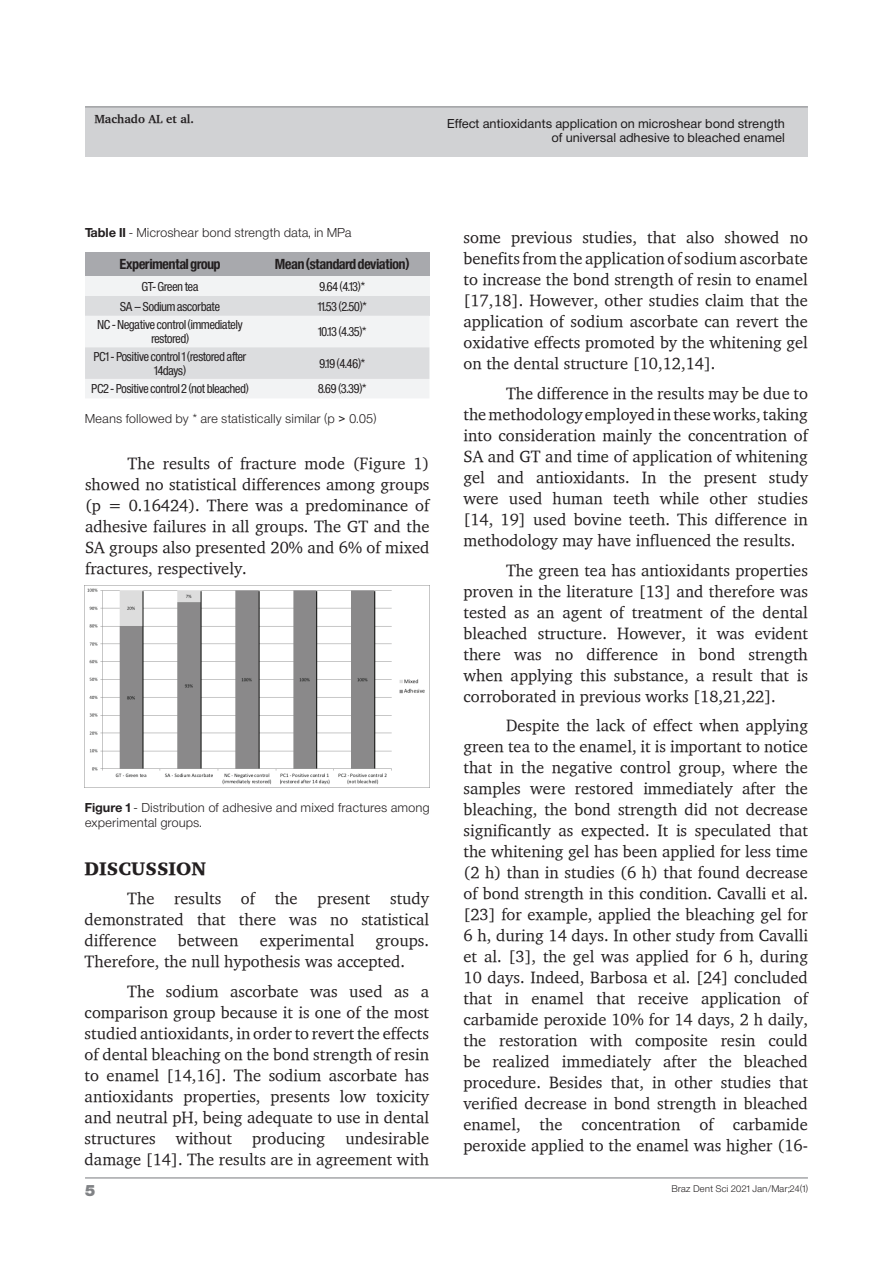
<style>
.page{position:relative;width:893px;height:1263px;background:#fff}
.page>*{position:absolute;margin:0;border:0;box-sizing:border-box;transform-origin:0 0}
.t1{font:900 18.75px "Charter";color:#231f20}
.t2{font:16.5px/21px "Charter";color:#231f20;text-align:justify}
.t3{font:15px "Sh Europa Nr 2 Ultra";color:#808285}
.t4{font:700 13.5px "Sh Europa Nr 2 Con";color:#231f20}
.t5{font:12px/13.8px "Sh Europa Nr 2 Con";color:#231f20;text-align:center}
.t6{font:12px/14.4px "Sh Europa Nr 2 Light";letter-spacing:.05em;color:#231f20}
.t7{font:12px/14.4px "Sh Europa Nr 2";letter-spacing:.05em;color:#231f20;text-align:right}
.t8{font:700 12px "Charter";color:#231f20}
.t9{font:9px "Sh Europa Nr 2 Light";letter-spacing:.05em;color:#231f20}
.s1{font-family:"Sh Europa Nr 2";font-weight:700}
.s2{font-family:"Arial"}
</style>
<div class="page">
<div style="left:85px;top:107px;width:723px;height:50px;background:#d1d2d4"></div>
<hr style="left:85px;top:106px;width:723px;height:1px;background:#808285">
<hr style="left:85px;top:1177px;width:723px;height:1px;background:#808285">
<div style="left:85px;top:252px;width:170px;height:25px;background:#a8a9ad"></div>
<div style="left:255px;top:252px;width:174px;height:25px;background:#a8a9ad"></div>
<div style="left:85px;top:277px;width:170px;height:19px;background:#f2f3f4"></div>
<div style="left:255px;top:277px;width:174px;height:19px;background:#f2f3f4"></div>
<div style="left:85px;top:296px;width:170px;height:20px;background:#dcdddf"></div>
<div style="left:255px;top:296px;width:174px;height:20px;background:#dcdddf"></div>
<svg style="left:85px;top:316px;width:344px;height:82px"></svg>
<img style="left:85px;top:586px;width:345px;height:202px">
<p class="t8" style="left:94px;top:111px;width:101px">Machado AL et al.</p>
<p class="t7" style="left:447px;top:116px;width:339px">Effect antioxidants application on microshear bond strength of universal adhesive to bleached enamel</p>
<p class="t6" style="left:85px;top:225px;width:268px"><span class="s1">Table II</span> - Microshear bond strength data, in MPa</p>
<p class="t4" style="left:120px;top:257px;width:102px">Experimental group</p>
<p class="t4" style="left:275px;top:257px;width:135px">Mean (standard deviation)</p>
<p class="t5" style="left:142px;top:280px;width:58px">GT- Green tea</p>
<p class="t5" style="left:320px;top:280px;width:47px">9.64 (4.13)*</p>
<p class="t5" style="left:120px;top:299px;width:101px">SA – Sodium ascorbate</p>
<p class="t5" style="left:318px;top:299px;width:51px">11.53 (2.50)*</p>
<p class="t5" style="left:98px;top:318px;width:146px">NC - Negative control (immediately restored)</p>
<p class="t5" style="left:318px;top:325px;width:50px">10.13 (4.35)*</p>
<p class="t5" style="left:94px;top:350px;width:154px">PC1 - Positive control 1 (restored after<br>14days)</p>
<p class="t5" style="left:319px;top:356px;width:47px">9.19 (4.46)*</p>
<p class="t5" style="left:92px;top:382px;width:158px">PC2 - Positive control 2 (not bleached)</p>
<p class="t5" style="left:318px;top:382px;width:50px">8.69 (3.39)*</p>
<p class="t6" style="left:85px;top:411px;width:293px">Means followed by * are statistically similar (p <span class="s2">&gt;</span> 0.05)</p>
<p class="t2" style="left:85px;top:452px;width:346px;text-indent:43px">The results of fracture mode (Figure 1) showed no statistical differences among groups (p = 0.16424). There was a predominance of adhesive failures in all groups. The GT and the SA groups also presented 20% and 6% of mixed fractures, respectively.</p>
<p class="t6" style="left:85px;top:801px;width:346px"><span class="s1">Figure 1</span> - Distribution of adhesive and mixed fractures among experimental groups.</p>
<p class="t1" style="left:85px;top:857px;width:123px">DISCUSSION</p>
<p class="t2" style="left:85px;top:888px;width:346px;text-indent:43px">The results of the present study demonstrated that there was no statistical difference</p>
<p class="t2" style="left:178px;top:930px;width:62px">between</p>
<p class="t2" style="left:260px;top:930px;width:96px">experimental</p>
<p class="t2" style="left:85px;top:930px;width:346px;text-indent:291px">groups.<br>Therefore, the null hypothesis was accepted.</p>
<p class="t2" style="left:85px;top:980px;width:346px;text-indent:43px">The sodium ascorbate was used as a comparison group because it is one of the most studied antioxidants, in order to revert the effects of dental bleaching on the bond strength of resin to enamel [14,16]. The sodium ascorbate has antioxidants properties, presents low toxicity and neutral pH, being adequate to use in dental structures without producing undesirable damage [14]. The results are in agreement with</p>
<p class="t2" style="left:463px;top:227px;width:346px">some previous studies, that also showed no benefits from the application of sodium ascorbate to increase the bond strength of resin to enamel [17,18]. However, other studies claim that the application of sodium ascorbate can revert the oxidative effects promoted by the whitening gel on the dental structure [10,12,14].</p>
<p class="t2" style="left:463px;top:382px;width:346px;text-indent:43px">The difference in the results may be due to the methodology employed in these works, taking into consideration mainly the concentration of SA and GT and time of application of whitening gel and antioxidants. In the present study were used human teeth while other studies [14, 19] used bovine teeth. This difference in methodology may have influenced the results.</p>
<p class="t2" style="left:463px;top:559px;width:346px;text-indent:43px">The green tea has antioxidants properties proven in the literature [13] and therefore was tested as an agent of treatment of the dental bleached structure. However, it was evident there was no difference in bond strength when applying this substance, a result that is corroborated in previous works [18,21,22].</p>
<p class="t2" style="left:463px;top:714px;width:346px;text-indent:43px">Despite the lack of effect when applying green tea to the enamel, it is important to notice that in the negative control group, where the samples were restored immediately after the bleaching, the bond strength did not decrease significantly as expected. It is speculated that the whitening gel has been applied for less time (2 h) than in studies (6 h) that found decrease of bond strength in this condition. Cavalli et al. [23] for example, applied the bleaching gel for 6 h, during 14 days. In other study from Cavalli et al. [3], the gel was applied for 6 h, during 10 days. Indeed, Barbosa et al. [24] concluded that in enamel that receive application of carbamide peroxide 10% for 14 days, 2 h daily, the restoration with composite resin could be realized immediately after the bleached procedure. Besides that, in other studies that verified decrease in bond strength in bleached enamel, the concentration of carbamide peroxide applied to the enamel was higher (16-</p>
<p class="t3" style="left:85px;top:1182px;width:11px">5</p>
<p class="t9" style="left:672px;top:1183px;width:138px">Braz Dent Sci 2021 Jan/Mar;24(1)</p>
</div>
